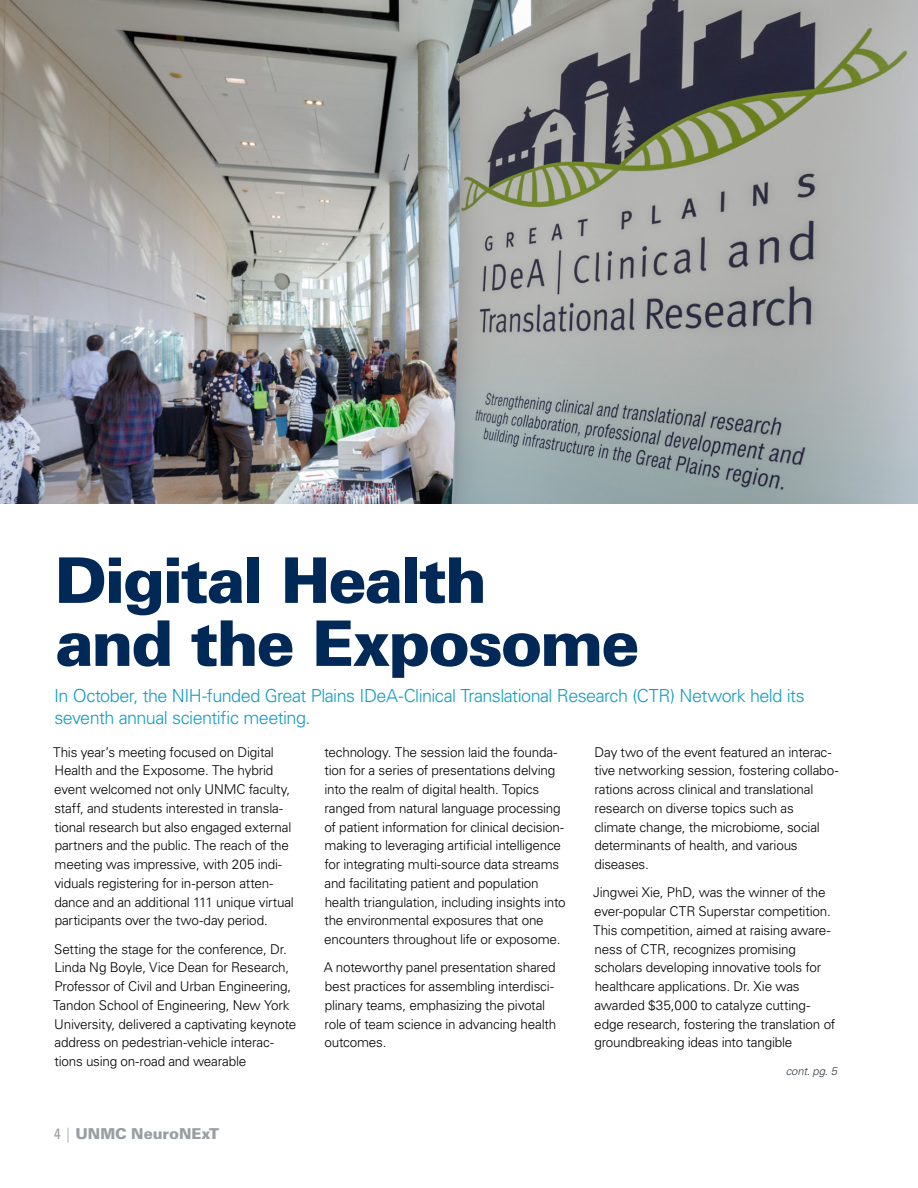
<style>
.page{position:relative;width:918px;height:1188px;background:#fff}
.page>*{position:absolute;margin:0;border:0;box-sizing:border-box;transform-origin:0 0}
.t1{font:900 63px/63px "Univers LT Std";letter-spacing:-.035em;color:#002957}
.t2{font:300 18px/22.5px "Univers LT Std";letter-spacing:-.03em;color:#129dc0}
.t3{font:900 15px "Univers LT Std";letter-spacing:-.01em;color:#989ea3}
.t4{font:300 13.5px/18.8px "Univers LT Std";letter-spacing:-.015em;color:#000}
.t5{font:italic 300 11.25px "Univers LT Std";letter-spacing:-.005em;color:#303c42}
.s1{font-weight:400;font-stretch:condensed}
.s2{font-weight:300;font-stretch:condensed}
</style>
<div class="page">
<img style="left:0;top:0;width:918px;height:503px">
<h1 class="t1" style="left:54px;top:548px;width:587px">Digital Health<br>and the Exposome</h1>
<h2 class="t2" style="left:54px;top:684px;width:752px">In October, the NIH-funded Great Plains IDeA-Clinical Translational Research (CTR) Network held its seventh annual scientific meeting.</h2>
<p class="t4" style="left:53px;top:742px;width:242px">This year’s meeting focused on Digital Health and the Exposome. The hybrid event welcomed not only UNMC faculty, staff, and students interested in transla&shy;tional research but also engaged external partners and the public. The reach of the meeting was impressive, with 205 indi&shy;viduals registering for in-person atten&shy;dance and an additional 111 unique virtual participants over the two-day period.</p>
<p class="t4" style="left:53px;top:939px;width:245px">Setting the stage for the conference, Dr.<br>Linda Ng Boyle, Vice Dean for Research, Professor of Civil and Urban Engineering, Tandon School of Engineering, New York University, delivered a captivating keynote address on pedestrian-vehicle interac&shy;tions using on-road and wearable</p>
<p class="t4" style="left:324px;top:743px;width:243px">technology. The session laid the founda&shy;tion for a series of presentations delving into the realm of digital health. Topics ranged from natural language processing of patient information for clinical decision&shy;making to leveraging artificial intelligence for integrating multi-source data streams and facilitating patient and population health triangulation, including insights into the environmental exposures that one encounters throughout life or exposome.</p>
<p class="t4" style="left:324px;top:958px;width:234px">A noteworthy panel presentation shared best practices for assembling interdisci&shy;plinary teams, emphasizing the pivotal role of team science in advancing health outcomes.</p>
<p class="t4" style="left:594px;top:743px;width:246px">Day two of the event featured an interac&shy;tive networking session, fostering collabo&shy;rations across clinical and translational research on diverse topics such as climate change, the microbiome, social determinants of health, and various diseases.</p>
<p class="t4" style="left:593px;top:883px;width:244px">Jingwei Xie, PhD, was the winner of the ever-popular CTR Superstar competition.<br>This competition, aimed at raising aware&shy;ness of CTR, recognizes promising scholars developing innovative tools for healthcare applications. Dr. Xie was awarded $35,000 to catalyze cutting&shy;edge research, fostering the translation of groundbreaking ideas into tangible</p>
<p class="t5" style="left:786px;top:1064px;width:53px">cont. pg. 5</p>
<p class="t3" style="left:54px;top:1125px;width:167px"><span class="s1">4</span> <span class="s2">|</span> UNMC NeuroNExT</p>
</div>
